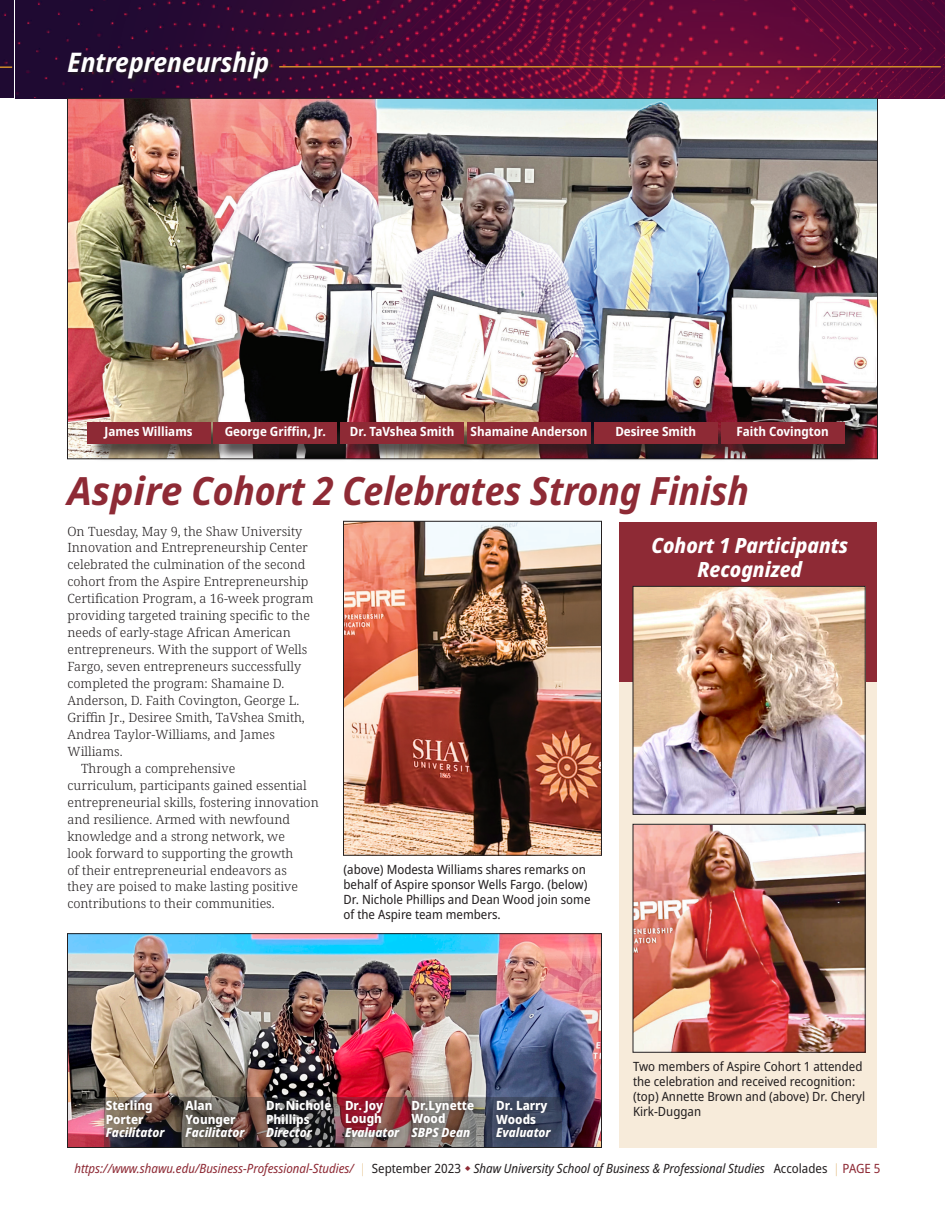
<style>
.page{position:relative;width:945px;height:1215px;background:#fff}
.page>*{position:absolute;margin:0;border:0;box-sizing:border-box;transform-origin:0 0}
.Accolades_Heads{font:italic 700 semi-condensed 39px "Noto Sans";color:#8e2a35}
.Accolades_Heads-2{font:italic 700 semi-condensed 27px "Noto Sans";color:#fff}
.Accolades_Quotes{font:italic 800 semi-condensed 21px/24px "Noto Sans";color:#fff;text-align:center}
.Accolades_Body{font:300 12.75px/17px "Noto Serif";color:#231f20}
.Accolades_Captions{font:semi-condensed 12.75px/15px "Noto Sans";color:#231f20}
.t1{font:italic semi-condensed 12.75px "Noto Sans";color:#8e2a35}
.Accolades_Captions-2{font:700 semi-condensed 12.75px "Noto Sans";color:#fff}
.Accolades_Captions-3{font:800 semi-condensed 12.75px/13.5px "Noto Sans";color:#fff}
.Accolades_Captions-4{font:italic 800 semi-condensed 12.75px "Noto Sans";color:#fff}
.s1{font-stretch:normal}
.s2{font-weight:100;font-style:normal;color:#cf8d29}
.s3{font-style:normal;color:#231f20}
.s4{color:#231f20}
.s5{font-style:normal}
</style>
<div class="page">
<img style="left:915px;top:0;width:20px;height:9px">
<img style="left:937px;top:53px;width:8px;height:3px">
<svg style="left:923px;top:56px;width:22px;height:42px"></svg>
<img style="left:909px;top:4px;width:14px;height:94px">
<img style="left:909px;top:25px;width:11px;height:22px">
<svg style="left:919px;top:46px;width:4px;height:4px"></svg>
<img style="left:882px;top:1px;width:27px;height:97px">
<img style="left:896px;top:22px;width:10px;height:24px">
<svg style="left:904px;top:46px;width:4px;height:4px"></svg>
<img style="left:882px;top:0;width:14px;height:96px">
<svg style="left:887px;top:45px;width:5px;height:5px"></svg>
<img style="left:868px;top:0;width:14px;height:98px">
<svg style="left:870px;top:43px;width:6px;height:5px"></svg>
<img style="left:855px;top:0;width:13px;height:98px">
<svg style="left:855px;top:39px;width:4px;height:6px"></svg>
<img style="left:841px;top:0;width:14px;height:98px">
<img style="left:826px;top:0;width:15px;height:98px">
<svg style="left:832px;top:56px;width:6px;height:6px"></svg>
<div style="left:620px;top:523px;width:258px;height:625px;background:#f7ebda"></div>
<div style="left:620px;top:523px;width:258px;height:159px;background:#8e2a35"></div>
<svg style="left:0;top:0;width:826px;height:98px;background:#4c0a37"></svg>
<hr style="left:279px;top:66px;width:662px;height:2px;background:#cf8d29">
<div style="left:68px;top:52px;width:207px;height:32px;background:#240d30"></div>
<img style="left:69px;top:100px;width:807px;height:357px">
<img style="left:345px;top:523px;width:255px;height:330px">
<div style="left:343px;top:521px;width:259px;height:334px;border:1px solid #231f20"></div>
<img style="left:69px;top:935px;width:531px;height:211px">
<img style="left:635px;top:588px;width:228px;height:225px">
<div style="left:633px;top:586px;width:232px;height:229px;border:1px solid #231f20"></div>
<img style="left:635px;top:826px;width:228px;height:224px">
<div style="left:633px;top:824px;width:232px;height:228px;border:1px solid #231f20"></div>
<div style="left:89px;top:424px;width:140px;height:38px;background:#231f20;opacity:.75"></div>
<div style="left:87px;top:422px;width:123px;height:21px;background:#8e2a35"></div>
<svg style="left:104px;top:1097px;width:458px;height:51px;background:#4a4549"></svg>
<div style="left:99px;top:1093px;width:73px;height:51px;background:#231f20;opacity:.75"></div>
<div style="left:178px;top:1093px;width:74px;height:51px;background:#231f20;opacity:.75"></div>
<div style="left:259px;top:1093px;width:79px;height:51px;background:#231f20;opacity:.75"></div>
<div style="left:338px;top:1093px;width:69px;height:51px;background:#231f20;opacity:.75"></div>
<div style="left:404px;top:1093px;width:77px;height:51px;background:#231f20;opacity:.75"></div>
<div style="left:489px;top:1093px;width:69px;height:51px;background:#231f20;opacity:.75"></div>
<div style="left:216px;top:424px;width:140px;height:38px;background:#231f20;opacity:.75"></div>
<div style="left:214px;top:422px;width:123px;height:21px;background:#8e2a35"></div>
<div style="left:343px;top:424px;width:140px;height:38px;background:#231f20;opacity:.75"></div>
<div style="left:341px;top:422px;width:123px;height:21px;background:#8e2a35"></div>
<div style="left:469px;top:424px;width:140px;height:38px;background:#231f20;opacity:.75"></div>
<div style="left:467px;top:422px;width:124px;height:21px;background:#8e2a35"></div>
<div style="left:597px;top:424px;width:139px;height:38px;background:#231f20;opacity:.75"></div>
<div style="left:594px;top:422px;width:123px;height:21px;background:#8e2a35"></div>
<div style="left:723px;top:424px;width:140px;height:38px;background:#231f20;opacity:.75"></div>
<div style="left:721px;top:422px;width:123px;height:21px;background:#8e2a35"></div>
<p class="Accolades_Heads-2" style="left:68px;top:43px;width:203px">Entrepreneurship</p>
<p class="Accolades_Captions-2" style="left:104px;top:423px;width:90px">James Williams</p>
<p class="Accolades_Captions-2" style="left:225px;top:423px;width:103px">George Griffin, Jr.</p>
<p class="Accolades_Captions-2" style="left:350px;top:423px;width:106px">Dr. TaVshea Smith</p>
<p class="Accolades_Captions-2" style="left:471px;top:423px;width:118px">Shamaine Anderson</p>
<p class="Accolades_Captions-2" style="left:615px;top:423px;width:82px">Desiree Smith</p>
<p class="Accolades_Captions-2" style="left:736px;top:423px;width:94px">Faith Covington</p>
<p class="Accolades_Heads" style="left:68px;top:463px;width:683px"><span class="s1">Aspire</span> Cohort 2 Celebrates Strong Finish</p>
<p class="Accolades_Body" style="left:68px;top:523px;width:248px">On Tuesday, May 9, the Shaw University Innovation and Entrepreneurship Center celebrated the culmination of the second cohort from the Aspire Entrepreneurship Certification Program, a 16-week program providing targeted training specific to the needs of early-stage African American entrepreneurs. With the support of Wells Fargo, seven entrepreneurs successfully completed the program: Shamaine D.<br>Anderson, D. Faith Covington, George L.<br>Griffin Jr., Desiree Smith, TaVshea Smith, Andrea Taylor-Williams, and James Williams.</p>
<p class="Accolades_Body" style="left:68px;top:760px;width:253px;text-indent:14px">Through a comprehensive<br>curriculum, participants gained essential entrepreneurial skills, fostering innovation and resilience. Armed with newfound knowledge and a strong network, we<br>look forward to supporting the growth<br>of their entrepreneurial endeavors as<br>they are poised to make lasting positive contributions to their communities.</p>
<p class="Accolades_Captions" style="left:344px;top:862px;width:249px">(above) Modesta Williams shares remarks on behalf of Aspire sponsor Wells Fargo. (below)<br>Dr. Nichole Phillips and Dean Wood join some of the Aspire team members.</p>
<p class="Accolades_Quotes" style="left:651px;top:534px;width:198px">Cohort 1 Participants<br>Recognized</p>
<p class="Accolades_Captions-3" style="left:106px;top:1099px;width:48px">Sterling</p>
<p class="Accolades_Captions-3" style="left:106px;top:1112px;width:39px">Porter</p>
<p class="Accolades_Captions-4" style="left:106px;top:1123px;width:60px">Facilitator</p>
<p class="Accolades_Captions-3" style="left:186px;top:1099px;width:28px">Alan</p>
<p class="Accolades_Captions-3" style="left:186px;top:1112px;width:51px">Younger</p>
<p class="Accolades_Captions-4" style="left:186px;top:1123px;width:60px">Facilitator</p>
<p class="Accolades_Captions-3" style="left:266px;top:1099px;width:67px">Dr. Nichole</p>
<p class="Accolades_Captions-3" style="left:266px;top:1112px;width:45px">Phillips</p>
<p class="Accolades_Captions-4" style="left:266px;top:1123px;width:47px">Director</p>
<p class="Accolades_Captions-3" style="left:345px;top:1099px;width:39px">Dr. Joy<br>Lough</p>
<p class="Accolades_Captions-4" style="left:345px;top:1123px;width:56px">Evaluator</p>
<p class="Accolades_Captions-3" style="left:412px;top:1099px;width:64px">Dr.Lynette</p>
<p class="Accolades_Captions-3" style="left:412px;top:1112px;width:35px">Wood</p>
<p class="Accolades_Captions-4" style="left:412px;top:1123px;width:60px">SBPS Dean</p>
<p class="Accolades_Captions-3" style="left:496px;top:1099px;width:53px">Dr. Larry</p>
<p class="Accolades_Captions-3" style="left:496px;top:1112px;width:41px">Woods</p>
<p class="Accolades_Captions-4" style="left:496px;top:1123px;width:56px">Evaluator</p>
<p class="Accolades_Captions" style="left:633px;top:1059px;width:234px">Two members of Aspire Cohort 1 attended the celebration and received recognition: (top) Annette Brown and (above) Dr. Cheryl Kirk-Duggan</p>
<p class="t1" style="left:74px;top:1159px;width:808px">https://www.shawu.edu/Business-Professional-Studies/ <span class="s2">|</span> <span class="s3">September 2023</span> <span class="s4">Shaw University School of Business &amp; Professional Studies</span> <span class="s3">Accolades</span> <span class="s2">|</span> <span class="s5">PAGE 5</span></p>
</div>
